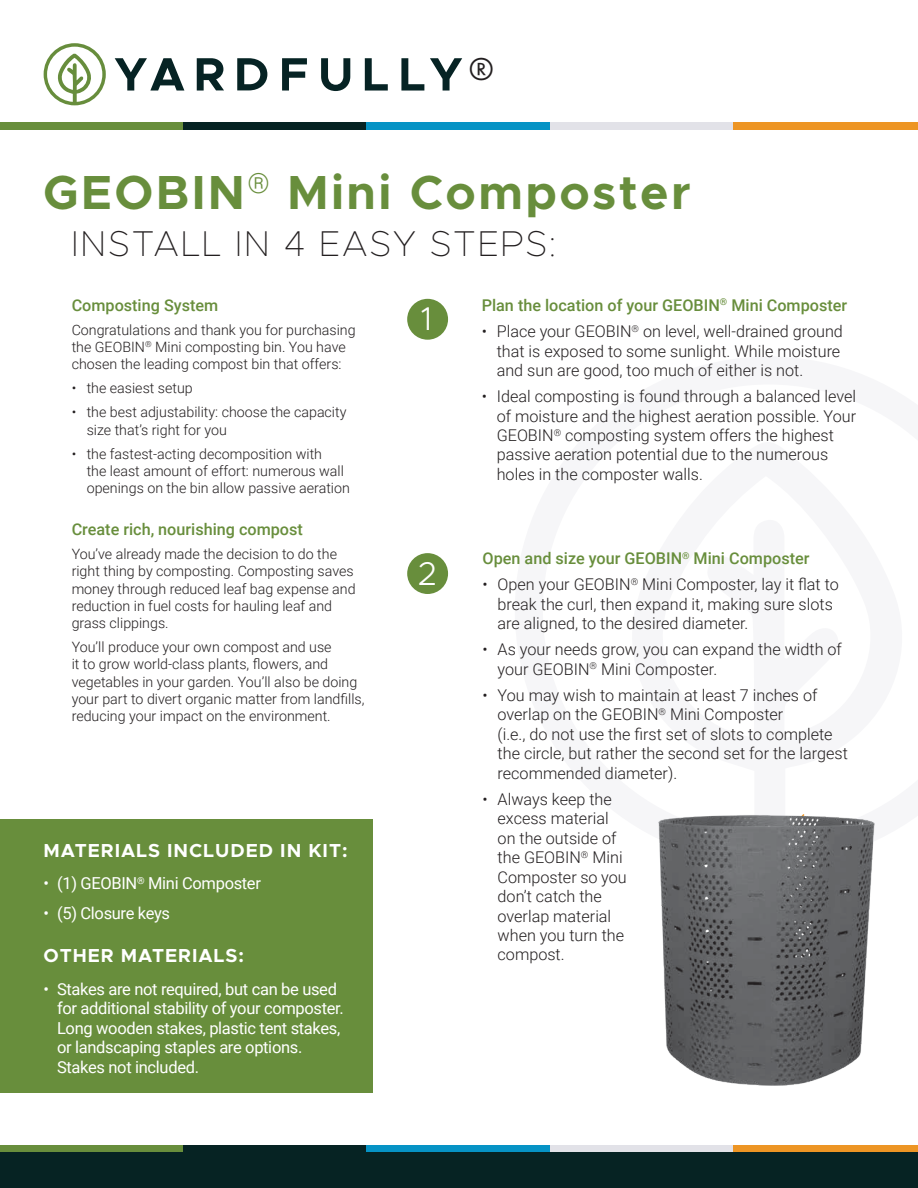
<style>
.page{position:relative;width:918px;height:1188px;background:#fff}
.page>*{position:absolute;margin:0;border:0;box-sizing:border-box;transform-origin:0 0}
.t1{font:700 48px "Metropolis";letter-spacing:.05em;color:#688e3c}
.t2{font:100 36px "Metropolis";letter-spacing:.05em;color:#231f20}
.t3{font:300 33px "Metropolis";color:#fff}
.t4{font:33px "Futura PT";color:#231f20}
.t5{font:700 18.9px "Metropolis";letter-spacing:.05em;color:#fff}
.t6{font:16.5px/19.5px "Roboto";letter-spacing:-.02em;color:#fff}
.t7{font:300 16.2px/19.5px "Roboto";color:#231f20}
.t8{font:500 16.2px "Roboto";color:#688e3c}
.t9{font:300 14.25px/17.2px "Roboto";color:#231f20}
</style>
<div class="page">
<div style="left:0;top:819px;width:373px;height:274px;background:#688e3c"></div>
<div style="left:0;top:1145px;width:183px;height:7px;background:#688e3c"></div>
<div style="left:183px;top:1145px;width:184px;height:7px;background:#062323"></div>
<div style="left:367px;top:1145px;width:183px;height:7px;background:#0693c5"></div>
<div style="left:550px;top:1145px;width:183px;height:7px;background:#e2e2e8"></div>
<div style="left:733px;top:1145px;width:185px;height:7px;background:#ed9524"></div>
<div style="left:0;top:1152px;width:918px;height:36px;background:#062323"></div>
<div style="left:407px;top:299px;width:41px;height:41px;background:#688e3c;border-radius:50%"></div>
<div style="left:407px;top:553px;width:41px;height:41px;background:#688e3c;border-radius:50%"></div>
<img style="left:658px;top:814px;width:217px;height:272px">
<svg style="left:115px;top:58px;width:69px;height:33px"></svg>
<svg style="left:197px;top:58px;width:27px;height:33px"></svg>
<svg style="left:237px;top:58px;width:30px;height:32px"></svg>
<svg style="left:282px;top:58px;width:25px;height:33px"></svg>
<svg style="left:321px;top:58px;width:29px;height:33px"></svg>
<svg style="left:365px;top:58px;width:23px;height:33px"></svg>
<svg style="left:401px;top:58px;width:23px;height:33px"></svg>
<svg style="left:430px;top:58px;width:32px;height:33px"></svg>
<svg style="left:44px;top:43px;width:62px;height:62px"></svg>
<div style="left:0;top:122px;width:183px;height:8px;background:#688e3c"></div>
<div style="left:183px;top:122px;width:184px;height:8px;background:#062323"></div>
<div style="left:367px;top:122px;width:183px;height:8px;background:#0693c5"></div>
<div style="left:550px;top:122px;width:183px;height:8px;background:#e2e2e8"></div>
<div style="left:733px;top:122px;width:185px;height:8px;background:#ed9524"></div>
<h3 class="t4" style="left:469px;top:49px;width:26px">®</h3>
<h1 class="t1" style="left:43px;top:162px;width:649px">GEOBIN<sup>®</sup> Mini Composter</h1>
<h2 class="t2" style="left:71px;top:221px;width:486px">INSTALL IN 4 EASY STEPS:</h2>
<p class="t8" style="left:72px;top:294px;width:148px">Composting System</p>
<p class="t9" style="left:72px;top:321px;width:285px">Congratulations and thank you for purchasing the GEOBIN<sup>®</sup> Mini composting bin. You have chosen the leading compost bin that offers:</p>
<p class="t9" style="left:72px;top:379px;width:123px">• the easiest setup</p>
<p class="t9" style="left:87px;top:403px;width:261px;text-indent:-15px">• the best adjustability: choose the capacity size that’s right for you</p>
<p class="t9" style="left:87px;top:444px;width:265px;text-indent:-15px">• the fastest-acting decomposition with<br>the least amount of effort: numerous wall openings on the bin allow passive aeration</p>
<p class="t8" style="left:72px;top:518px;width:233px">Create rich, nourishing compost</p>
<p class="t9" style="left:72px;top:545px;width:285px">You’ve already made the decision to do the right thing by composting. Composting saves money through reduced leaf bag expense and reduction in fuel costs for hauling leaf and grass clippings.</p>
<p class="t9" style="left:72px;top:638px;width:294px">You’ll produce your own compost and use<br>it to grow world-class plants, flowers, and vegetables in your garden. You’ll also be doing your part to divert organic matter from landfills, reducing your impact on the environment.</p>
<p class="t5" style="left:44px;top:839px;width:305px">MATERIALS INCLUDED IN KIT:</p>
<p class="t6" style="left:44px;top:873px;width:219px">• (1) GEOBIN<sup>®</sup> Mini Composter</p>
<p class="t6" style="left:44px;top:902px;width:128px">• (5) Closure keys</p>
<h3 class="t3" style="left:421px;top:298px;width:13px">1</h3>
<h3 class="t3" style="left:418px;top:553px;width:21px">2</h3>
<p class="t8" style="left:482px;top:294px;width:367px">Plan the location of your GEOBIN<sup>®</sup> Mini Composter</p>
<p class="t7" style="left:497px;top:321px;width:348px;text-indent:-15px">• Place your GEOBIN<sup>®</sup> on level, well-drained ground that is exposed to some sunlight. While moisture and sun are good, too much of either is not.</p>
<p class="t7" style="left:497px;top:386px;width:361px;text-indent:-15px">• Ideal composting is found through a balanced level of moisture and the highest aeration possible. Your GEOBIN<sup>®</sup> composting system offers the highest passive aeration potential due to the numerous holes in the composter walls.</p>
<p class="t8" style="left:483px;top:547px;width:328px">Open and size your GEOBIN<sup>®</sup> Mini Composter</p>
<p class="t7" style="left:498px;top:574px;width:343px;text-indent:-15px">• Open your GEOBIN<sup>®</sup> Mini Composter, lay it flat to break the curl, then expand it, making sure slots are aligned, to the desired diameter.</p>
<p class="t7" style="left:498px;top:639px;width:346px;text-indent:-15px">• As your needs grow, you can expand the width of your GEOBIN<sup>®</sup> Mini Composter.</p>
<p class="t7" style="left:498px;top:685px;width:352px;text-indent:-15px">• You may wish to maintain at least 7 inches of overlap on the GEOBIN<sup>®</sup> Mini Composter<br>(i.e., do not use the first set of slots to complete the circle, but rather the second set for the largest recommended diameter).</p>
<p class="t7" style="left:498px;top:789px;width:131px;text-indent:-15px">• Always keep the excess material on the outside of the GEOBIN<sup>®</sup> Mini<br>Composter so you don’t catch the overlap material when you turn the</p>
<p class="t5" style="left:44px;top:944px;width:202px">OTHER MATERIALS:</p>
<p class="t7" style="left:498px;top:944px;width:69px">compost.</p>
<p class="t6" style="left:57px;top:978px;width:288px;text-indent:-13px">• Stakes are not required, but can be used for additional stability of your composter.<br>Long wooden stakes, plastic tent stakes, or landscaping staples are options.<br>Stakes not included.</p>
</div>
